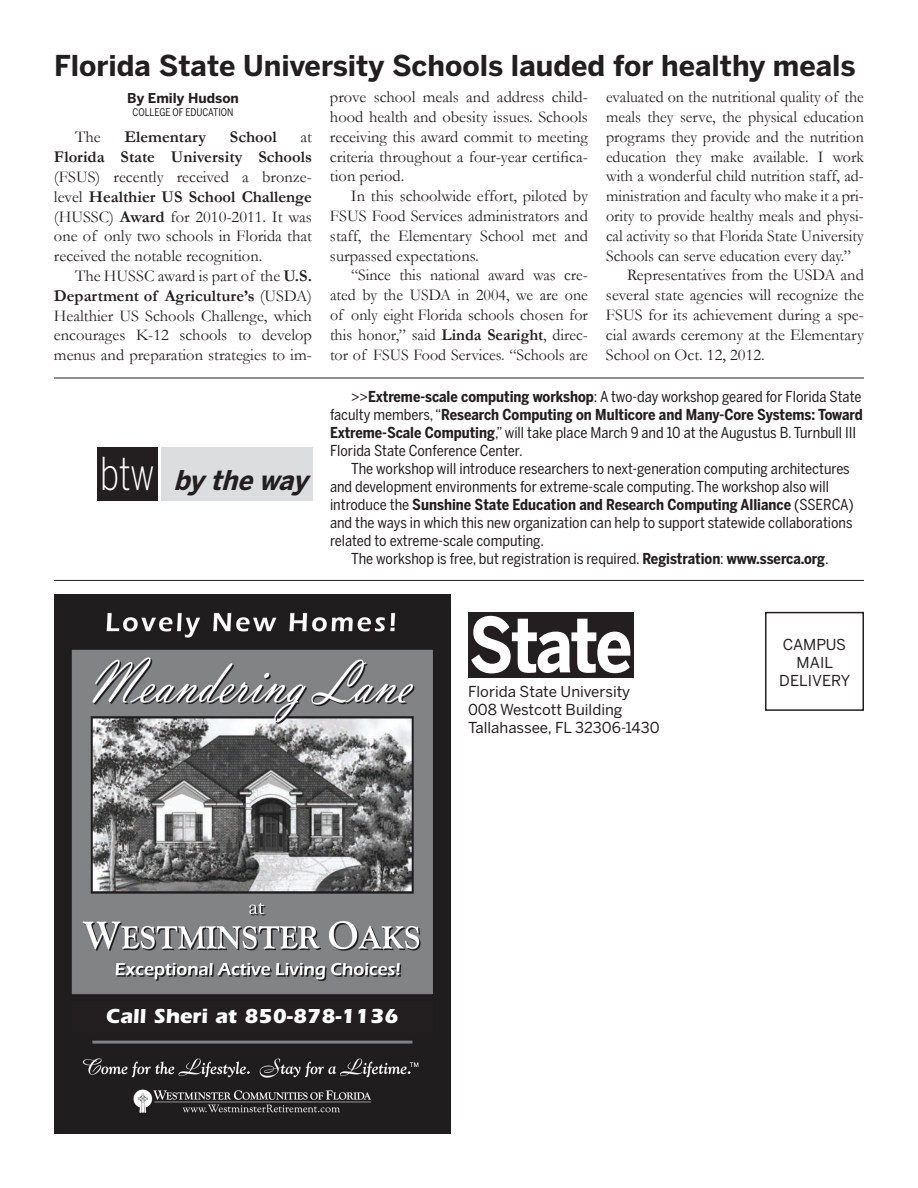
<style>
.page{position:relative;width:918px;height:1188px;background:#fff}
.page>*{position:absolute;margin:0;border:0;box-sizing:border-box;transform-origin:0 0}
.t1{font:700 75px "Benton Sans";letter-spacing:-.04em;color:#fff;scale:.86 1}
.t2{font:700 28.5px "Benton Sans";color:#231f20}
.t3{font:italic 700 27px "Benton Sans";color:#231f20;scale:.95 1}
.t4{font:700 21px "Itc Eras";color:#fff}
.t5{font:16.5px/19.8px "Garamond";color:#231f20;text-align:justify}
.t6{font:700 16.5px "Garamond";color:#231f20}
.t7{font:15px/18px "Benton Sans Cond";color:#231f20}
.t8{font:15px/18px "Benton Sans";color:#231f20;text-align:center}
.t9{font:700 15px "Benton Sans Cond";color:#231f20}
.t10{font:700 13.5px "Benton Sans";color:#231f20}
.t11{font:10.5px "Benton Sans Cond";color:#231f20;scale:.96 1}
.s1{font-weight:700}
.s2{font-family:"Benton Sans Cond";font-weight:300;font-style:normal;font-size:45px;color:#fff}
.s3{font-weight:400}
</style>
<div class="page">
<div style="left:765px;top:612px;width:99px;height:99px;border:2px solid #231f20"></div>
<div style="left:468px;top:612px;width:165px;height:65px;background:#231f20"></div>
<img style="left:54px;top:595px;width:396px;height:539px">
<div style="left:72px;top:1002px;width:360px;height:30px;background:#231f20"></div>
<div style="left:97px;top:447px;width:60px;height:54px;background:#231f20"></div>
<div style="left:161px;top:447px;width:152px;height:54px;background:#dcdddf"></div>
<hr style="left:54px;top:378px;width:810px;height:1px;background:#231f20">
<hr style="left:54px;top:580px;width:810px;height:1px;background:#231f20">
<h2 class="t2" style="left:54px;top:49px;width:803px">Florida State University Schools lauded for healthy meals</h2>
<p class="t10" style="left:127px;top:90px;width:113px">By Emily Hudson</p>
<p class="t11" style="left:133px;top:106px;width:107px">COLLEGE OF EDUCATION</p>
<p class="t5" style="left:606px;top:87px;width:259px">evaluated on the nutritional quality of the</p>
<p class="t5" style="left:606px;top:107px;width:259px">meals they serve, the physical education</p>
<p class="t5" style="left:606px;top:127px;width:259px">programs they provide and the nutrition</p>
<p class="t5" style="left:606px;top:146px;width:259px">education they make available. I work</p>
<p class="t5" style="left:606px;top:166px;width:259px">with a wonderful child nutrition staff, ad-</p>
<p class="t5" style="left:606px;top:186px;width:259px">ministration and faculty who make it a pri-</p>
<p class="t5" style="left:606px;top:206px;width:259px">ority to provide healthy meals and physi-</p>
<p class="t5" style="left:606px;top:226px;width:259px">cal activity so that Florida State University</p>
<p class="t5" style="left:606px;top:245px;width:246px">Schools can serve education every day.”</p>
<p class="t5" style="left:627px;top:265px;width:238px">Representatives from the USDA and</p>
<p class="t5" style="left:606px;top:285px;width:260px">several state agencies will recognize the</p>
<p class="t5" style="left:606px;top:305px;width:260px">FSUS for its achievement during a spe-</p>
<p class="t5" style="left:606px;top:325px;width:260px">cial awards ceremony at the Elementary</p>
<p class="t5" style="left:606px;top:344px;width:160px">School on Oct. 12, 2012.</p>
<p class="t5" style="left:330px;top:87px;width:260px">prove school meals and address child&shy;hood health and obesity issues. Schools receiving this award commit to meeting criteria throughout a four-year certifica&shy;tion period.</p>
<p class="t5" style="left:330px;top:186px;width:260px;text-indent:21px">In this schoolwide effort, piloted by FSUS Food Services administrators and staff, the Elementary School met and surpassed expectations.</p>
<p class="t5" style="left:330px;top:265px;width:260px;text-indent:21px">“Since this national award was cre&shy;ated by the USDA in 2004, we are one of only eight Florida schools chosen for this honor,” said <span class="s1">Linda Searight</span>, direc&shy;tor of FSUS Food Services. “Schools are</p>
<p class="t5" style="left:75px;top:127px;width:27px">The</p>
<p class="t6" style="left:124px;top:127px;width:83px">Elementary</p>
<p class="t6" style="left:230px;top:127px;width:48px">School</p>
<p class="t5" style="left:300px;top:127px;width:13px">at</p>
<p class="t6" style="left:54px;top:147px;width:260px">Florida State University Schools</p>
<p class="t5" style="left:54px;top:167px;width:260px">(FSUS) recently received a bronze&shy;level <span class="s1">Healthier US School Challenge </span>(HUSSC) <span class="s1">Award</span> for 2010-2011. It was one of only two schools in Florida that received the notable recognition.</p>
<p class="t5" style="left:54px;top:266px;width:260px;text-indent:21px">The HUSSC award is part of the <span class="s1">U.S.<br>Department of Agriculture’s</span> (USDA)<br>Healthier US Schools Challenge, which encourages K-12 schools to develop menus and preparation strategies to im-</p>
<h3 class="t3" style="left:100px;top:464px;width:219px"><span class="s2">b t w</span> by theway</h3>
<p class="t7" style="left:330px;top:388px;width:534px;text-indent:21px">&gt;&gt;<span class="s1">Extreme-scale computing workshop</span>: A two-day workshop geared for Florida State faculty members, “<span class="s1">Research Computing on Multicore and Many-Core Systems: Toward Extreme-Scale Computing</span>,” will take place March 9 and 10 at the Augustus B. Turnbull III Florida State Conference Center.</p>
<p class="t7" style="left:351px;top:460px;width:500px">The workshop will introduce researchers to next-generation computing architectures</p>
<p class="t7" style="left:330px;top:478px;width:501px">and development environments for extreme-scale computing. The workshop also will</p>
<p class="t9" style="left:330px;top:496px;width:525px"><span class="s3">introduce the</span> Sunshine State Education and Research Computing Alliance <span class="s3">(SSERCA)</span></p>
<p class="t7" style="left:330px;top:514px;width:524px">and the ways in which this new organization can help to support statewide collaborations</p>
<p class="t7" style="left:330px;top:532px;width:216px">related to extreme-scale computing.</p>
<p class="t7" style="left:351px;top:550px;width:479px">The workshop is free, but registration is required. <span class="s1">Registration</span>: <span class="s1">www.sserca.org</span>.</p>
<h1 class="t1" style="left:469px;top:600px;width:192px">State</h1>
<p class="t8" style="left:468px;top:683px;width:193px;text-align:left">Florida State University<br>008 Westcott Building<br>Tallahassee, FL 32306-1430</p>
<p class="t8" style="left:779px;top:635px;width:73px">CAMPUS<br>MAIL<br>DELIVERY</p>
<p class="t4" style="left:106px;top:1003px;width:294px">Call Sheri at 850-878-1136</p>
</div>
